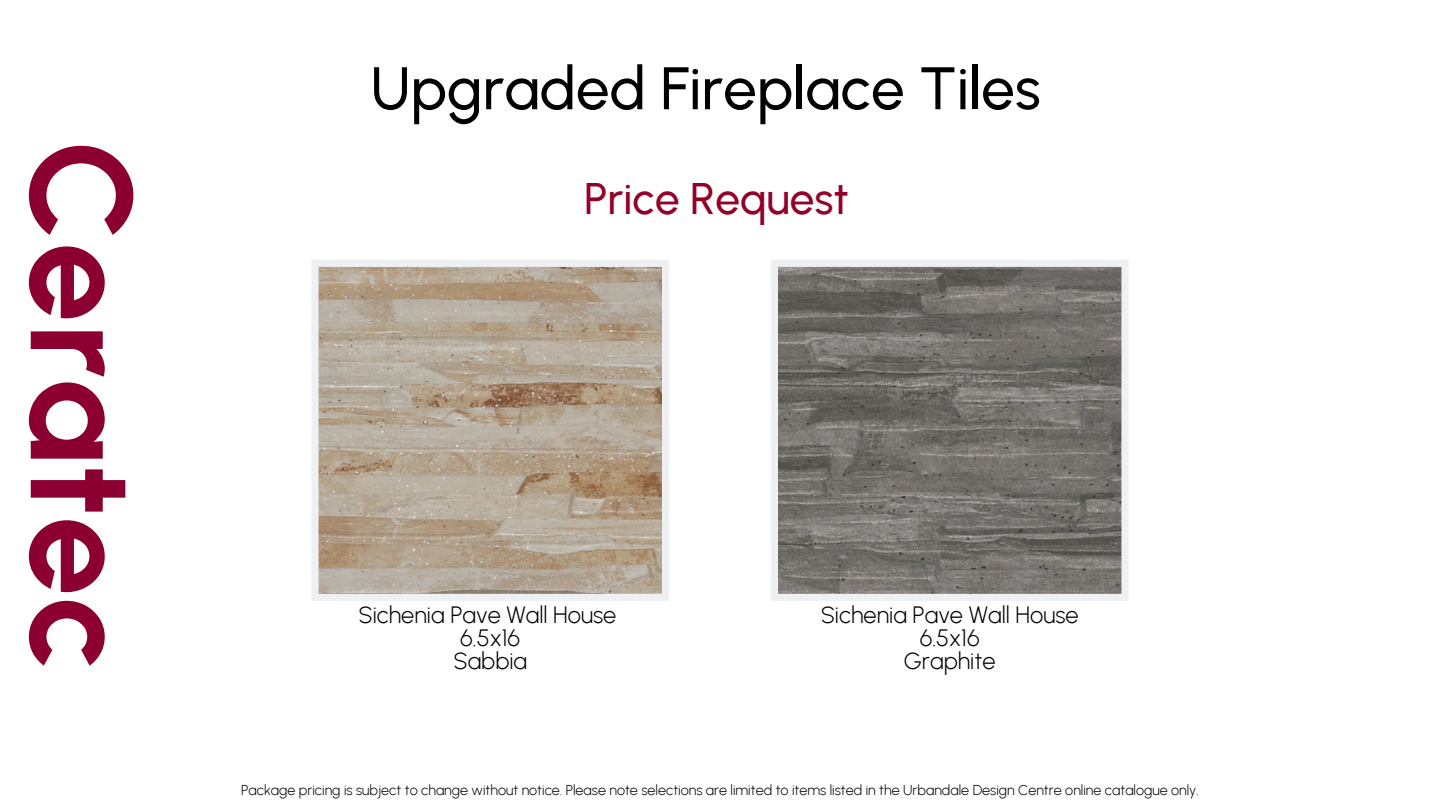
<style>
.page{position:relative;width:1440px;height:810px;background:#fff}
.page>*{position:absolute;margin:0;border:0;box-sizing:border-box;transform-origin:0 0}
.t1{font:700 144px "Urbanist";color:#8c0031}
.t2{font:500 60px "Urbanist";color:#000}
.t3{font:500 44.1px "Urbanist";color:#930028}
.t4{font:300 23.6px "Urbanist";color:#000}
.t5{font:300 14.3px "Urbanist";color:#000}
</style>
<div class="page">
<svg style="left:312px;top:260px;width:357px;height:341px;background:#b7a998"></svg>
<svg style="left:771px;top:260px;width:357px;height:341px;background:#7d7b77"></svg>
<p class="t1" style="left:168px;top:140px;width:531px;rotate:90deg">Ceratec</p>
<p class="t2" style="left:371px;top:52px;width:672px">Upgraded Fireplace Tiles</p>
<p class="t3" style="left:584px;top:173px;width:266px">Price Request</p>
<p class="t4" style="left:358px;top:600px;width:260px">Sichenia Pave Wall House</p>
<p class="t4" style="left:460px;top:623px;width:61px">6.5x16</p>
<p class="t4" style="left:453px;top:647px;width:75px">Sabbia</p>
<p class="t4" style="left:821px;top:600px;width:260px">Sichenia Pave Wall House</p>
<p class="t4" style="left:920px;top:623px;width:61px">6.5x16</p>
<p class="t4" style="left:904px;top:647px;width:93px">Graphite</p>
<p class="t5" style="left:241px;top:781px;width:959px">Package pricing is subject to change without notice. Please note selections are limited to items listed in the Urbandale Design Centre online catalogue only.</p>
</div>
